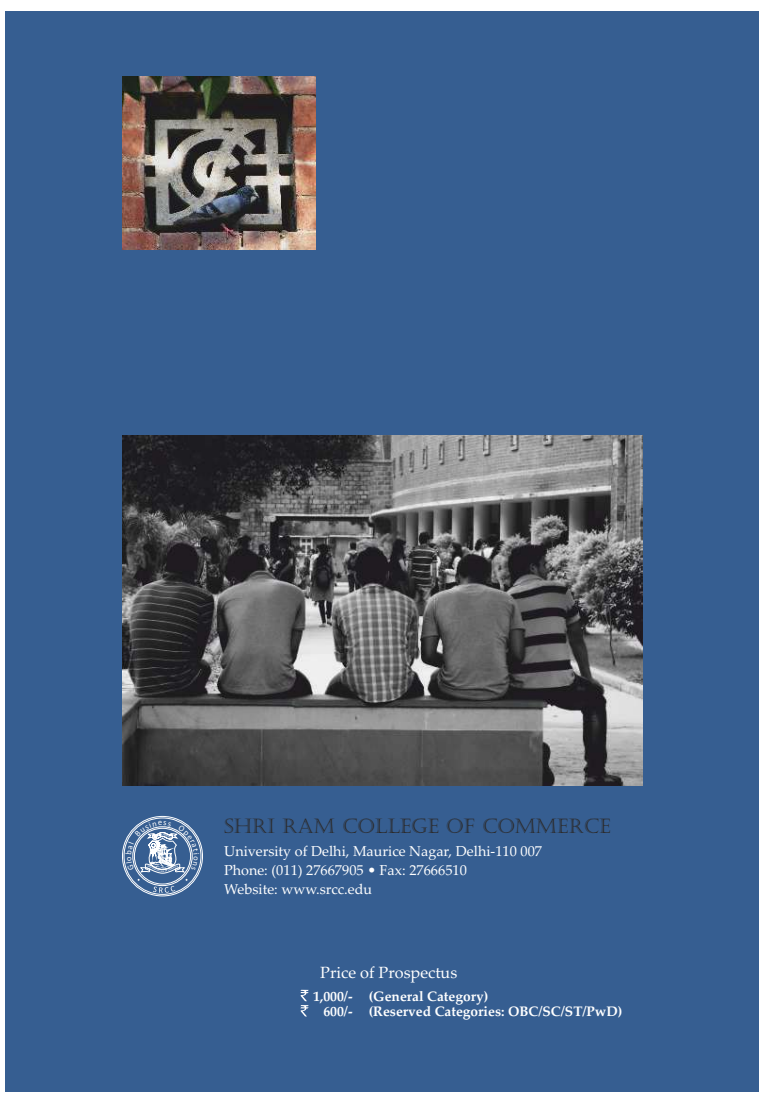
<style>
.page{position:relative;width:765px;height:1103px;background:#fff}
.page>*{position:absolute;margin:0;border:0;box-sizing:border-box;transform-origin:0 0}
.t1{font:20px "Castellar";color:#2b2929}
.t2{font:16.25px "Palatino Linotype";color:#fff}
.t3{font:14.38px/18.8px "Palatino Linotype";color:#fff}
.t4{font:700 13.75px "Palatino Linotype";color:#fff}
</style>
<div class="page">
<div style="left:6px;top:11px;width:753px;height:1080px;background:#365e91"></div>
<img style="left:122px;top:436px;width:521px;height:349px">
<img style="left:122px;top:77px;width:193px;height:172px">
<div style="left:122px;top:816px;width:81px;height:80px;border:1px solid #fff;border-radius:50%"></div>
<svg style="left:300px;top:989px;width:9px;height:27px"></svg>
<svg style="left:125px;top:821px;width:74px;height:72px"></svg>
<h1 class="t1" style="left:224px;top:814px;width:388px">SHRI RAM COLLEGE OF COMMERCE</h1>
<p class="t3" style="left:224px;top:843px;width:319px">University of Delhi, Maurice Nagar, Delhi-110 007<br>Phone: (011) 27667905 • Fax: 27666510<br>Website: www.srcc.edu</p>
<p class="t2" style="left:320px;top:966px;width:139px">Price of Prospectus</p>
<p class="t4" style="left:323px;top:1006px;width:301px">600/- (Reserved Categories: OBC/SC/ST/PwD)</p>
<p class="t4" style="left:313px;top:990px;width:177px">1,000/- (General Category)</p>
</div>
